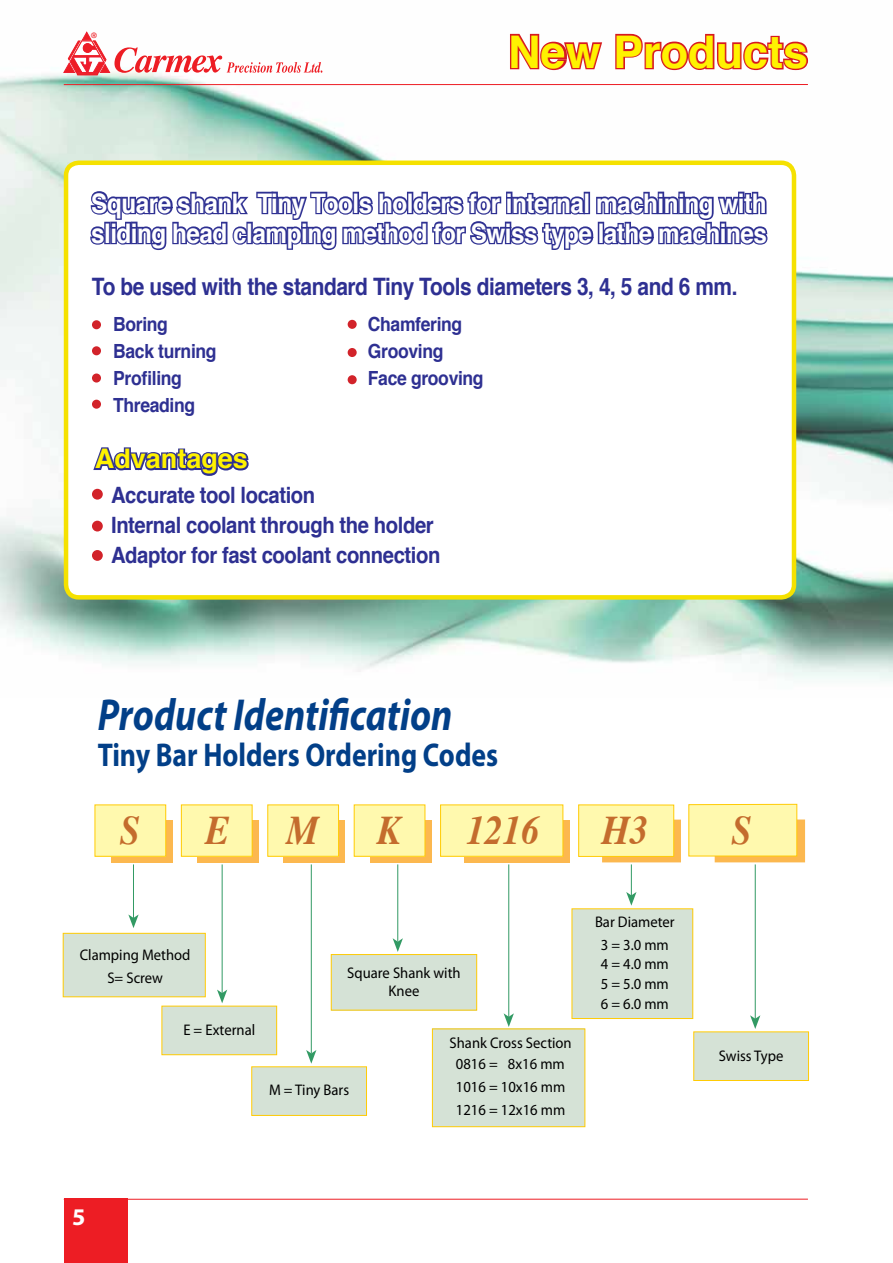
<style>
.page{position:relative;width:893px;height:1263px;background:#fff}
.page>*{position:absolute;margin:0;border:0;box-sizing:border-box;transform-origin:0 0}
.t1{font:italic 700 45px "Myriad Pro";color:#023f88;scale:.84 1}
.t2{font:700 45px "Helvetica";color:#fff200}
.t3{font:italic 700 40.65px "Times";color:#c46c2d;scale:.9 1}
.t4{font:700 33px "Myriad Pro";color:#023f88;scale:.84 1}
.t5{font:700 27px/30px "Helvetica";letter-spacing:-.02em;color:#fff;scale:.9 1}
.t6{font:700 27px "Helvetica";color:#fff200}
.t7{font:700 24px "Helvetica";letter-spacing:-.02em;color:#2e3092;scale:.87 1}
.t8{font:700 24px "Myriad Pro";color:#fff}
.t9{font:700 22.5px/30px "Helvetica";letter-spacing:-.02em;color:#2e3092;scale:.9 1}
.t10{font:700 19.5px/27px "Helvetica";letter-spacing:-.02em;color:#2e3092;scale:.9 1}
.t11{font:15.45px/22.6px "Myriad Pro";color:#000;text-align:center;scale:.95 1}
.t12{font:500 10.5px "Win Soft Pro";color:#ed1d24}
</style>
<div class="page">
<img style="left:0;top:31px;width:893px;height:650px">
<svg style="left:508px;top:32px;width:96px;height:43px"></svg>
<svg style="left:614px;top:32px;width:196px;height:40px"></svg>
<hr style="left:133px;top:864px;width:1px;height:54px;background:#329a64">
<svg style="left:128px;top:914px;width:11px;height:14px"></svg>
<hr style="left:222px;top:864px;width:1px;height:129px;background:#329a64">
<svg style="left:217px;top:989px;width:10px;height:14px"></svg>
<hr style="left:397px;top:864px;width:1px;height:78px;background:#329a64">
<svg style="left:393px;top:938px;width:10px;height:14px"></svg>
<hr style="left:311px;top:864px;width:1px;height:189px;background:#329a64">
<svg style="left:306px;top:1050px;width:10px;height:14px"></svg>
<hr style="left:508px;top:864px;width:1px;height:154px;background:#329a64">
<svg style="left:504px;top:1013px;width:10px;height:14px"></svg>
<hr style="left:631px;top:864px;width:1px;height:33px;background:#329a64">
<svg style="left:626px;top:892px;width:10px;height:14px"></svg>
<div style="left:572px;top:909px;width:121px;height:109px;background:#d5e2d6"></div>
<div style="left:694px;top:1032px;width:114px;height:48px;background:#d5e2d6"></div>
<div style="left:693px;top:1031px;width:116px;height:50px;border:1px solid #ffcb05"></div>
<div style="left:63px;top:933px;width:142px;height:64px;background:#d5e2d6"></div>
<div style="left:63px;top:933px;width:143px;height:64px;border:1px solid #ffcb05"></div>
<div style="left:370px;top:820px;width:61px;height:42px;background:#fcb84f"></div>
<div style="left:354px;top:805px;width:71px;height:51px;background:#fff9ae"></div>
<div style="left:354px;top:804px;width:71px;height:53px;border:1px solid #ffcb05"></div>
<div style="left:284px;top:820px;width:61px;height:42px;background:#fcb84f"></div>
<div style="left:268px;top:805px;width:71px;height:51px;background:#fff9ae"></div>
<div style="left:267px;top:804px;width:72px;height:53px;border:1px solid #ffcb05"></div>
<div style="left:197px;top:820px;width:62px;height:42px;background:#fcb84f"></div>
<div style="left:181px;top:805px;width:71px;height:51px;background:#fff9ae"></div>
<div style="left:181px;top:804px;width:71px;height:53px;border:1px solid #ffcb05"></div>
<div style="left:111px;top:820px;width:61px;height:42px;background:#fcb84f"></div>
<div style="left:95px;top:805px;width:71px;height:51px;background:#fff9ae"></div>
<div style="left:95px;top:804px;width:71px;height:53px;border:1px solid #ffcb05"></div>
<div style="left:602px;top:820px;width:79px;height:42px;background:#fcb84f"></div>
<div style="left:579px;top:805px;width:95px;height:51px;background:#fff9ae"></div>
<div style="left:578px;top:804px;width:96px;height:53px;border:1px solid #ffcb05"></div>
<div style="left:464px;top:820px;width:105px;height:42px;background:#fcb84f"></div>
<div style="left:441px;top:805px;width:122px;height:51px;background:#fff9ae"></div>
<div style="left:440px;top:804px;width:123px;height:53px;border:1px solid #ffcb05"></div>
<hr style="left:755px;top:864px;width:1px;height:157px;background:#329a64">
<svg style="left:750px;top:1015px;width:10px;height:14px"></svg>
<svg style="left:715px;top:819px;width:90px;height:43px"></svg>
<div style="left:689px;top:804px;width:108px;height:52px;background:#fff9ae"></div>
<div style="left:688px;top:804px;width:109px;height:52px;border:1px solid #ffcb05"></div>
<div style="left:162px;top:1006px;width:115px;height:49px;background:#d5e2d6"></div>
<div style="left:162px;top:1006px;width:115px;height:49px;border:1px solid #ffcb05"></div>
<div style="left:331px;top:954px;width:146px;height:56px;background:#d5e2d6"></div>
<div style="left:331px;top:954px;width:146px;height:56px;border:1px solid #ffcb05"></div>
<div style="left:252px;top:1067px;width:114px;height:48px;background:#d5e2d6"></div>
<div style="left:251px;top:1066px;width:116px;height:50px;border:1px solid #ffcb05"></div>
<div style="left:432px;top:1029px;width:153px;height:98px;background:#d5e2d6"></div>
<div style="left:432px;top:1028px;width:153px;height:99px;border:1px solid #ffcb05"></div>
<div style="left:66px;top:163px;width:728px;height:434px;background:#fff;border-radius:13px"></div>
<div style="left:64px;top:161px;width:732px;height:439px;border:4px solid #f5e100;border-radius:13px"></div>
<div style="left:92px;top:489px;width:11px;height:11px;background:#d2232a;border-radius:50%"></div>
<div style="left:92px;top:521px;width:11px;height:10px;background:#d2232a;border-radius:50%"></div>
<div style="left:92px;top:550px;width:11px;height:11px;background:#d2232a;border-radius:50%"></div>
<div style="left:92px;top:320px;width:9px;height:9px;background:#d2232a;border-radius:50%"></div>
<div style="left:92px;top:346px;width:9px;height:9px;background:#d2232a;border-radius:50%"></div>
<div style="left:92px;top:373px;width:9px;height:10px;background:#d2232a;border-radius:50%"></div>
<div style="left:92px;top:400px;width:9px;height:9px;background:#d2232a;border-radius:50%"></div>
<div style="left:348px;top:320px;width:9px;height:9px;background:#d2232a;border-radius:50%"></div>
<div style="left:348px;top:348px;width:9px;height:9px;background:#d2232a;border-radius:50%"></div>
<div style="left:348px;top:375px;width:9px;height:9px;background:#d2232a;border-radius:50%"></div>
<svg style="left:93px;top:447px;width:156px;height:29px"></svg>
<svg style="left:90px;top:191px;width:678px;height:60px"></svg>
<div style="left:64px;top:1199px;width:64px;height:64px;background:#ed1d24"></div>
<hr style="left:64px;top:84px;width:744px;height:1px;background:#ed1d24">
<hr style="left:64px;top:1199px;width:744px;height:1px;background:#ed1d24">
<svg style="left:64px;top:32px;width:258px;height:43px"></svg>
<p class="t12" style="left:91px;top:28px;width:8px">®</p>
<h1 class="t2" style="left:508px;top:16px;width:302px">New Products</h1>
<h3 class="t5" style="left:91px;top:188px;width:752px">Square shank Tiny Tools holders for internal machining with sliding head clamping method for Swiss type lathe machines</h3>
<h3 class="t7" style="left:92px;top:267px;width:743px">To be used with the standard Tiny Tools diameters 3, 4, 5 and 6 mm.</h3>
<p class="t10" style="left:368px;top:311px;width:130px">Chamfering<br>Grooving<br>Face grooving</p>
<p class="t10" style="left:113px;top:311px;width:116px">Boring<br>Back turning<br>Profiling<br>Threading</p>
<h3 class="t6" style="left:95px;top:437px;width:155px">Advantages</h3>
<h3 class="t9" style="left:111px;top:480px;width:367px">Accurate tool location<br>Internal coolant through the holder<br>Adaptor for fast coolant connection</h3>
<h1 class="t1" style="left:98px;top:686px;width:424px">Product Identification</h1>
<h3 class="t4" style="left:98px;top:733px;width:478px">Tiny Bar Holders Ordering Codes</h3>
<h2 class="t3" style="left:120px;top:792px;width:24px">S</h2>
<h2 class="t3" style="left:206px;top:792px;width:29px">E</h2>
<h2 class="t3" style="left:287px;top:792px;width:38px">M</h2>
<h2 class="t3" style="left:378px;top:792px;width:29px">K</h2>
<h2 class="t3" style="left:467px;top:792px;width:83px">1216</h2>
<h2 class="t3" style="left:602px;top:792px;width:53px">H3</h2>
<h2 class="t3" style="left:732px;top:792px;width:24px">S</h2>
<p class="t11" style="left:80px;top:943px;width:118px">Clamping Method<br>S= Screw</p>
<p class="t11" style="left:183px;top:1018px;width:77px">E = External</p>
<p class="t11" style="left:347px;top:963px;width:121px;line-height:18.1px">Square Shank with<br>Knee</p>
<p class="t11" style="left:269px;top:1079px;width:86px">M = Tiny Bars</p>
<p class="t11" style="left:450px;top:1032px;width:130px;line-height:21px">Shank Cross Section<br>0816 = 8x16 mm</p>
<p class="t11" style="left:456px;top:1075px;width:117px;text-align:left">1016 = 10x16 mm<br>1216 = 12x16 mm</p>
<p class="t11" style="left:595px;top:910px;width:85px">Bar Diameter<br>3 = 3.0 mm</p>
<p class="t11" style="left:601px;top:954px;width:73px;line-height:19.6px;text-align:justify">4 = 4.0 mm 5 = 5.0 mm 6 = 6.0 mm</p>
<h3 class="t8" style="left:72px;top:1201px;width:15px">5</h3>
<p class="t11" style="left:719px;top:1044px;width:70px">Swiss Type</p>
</div>
